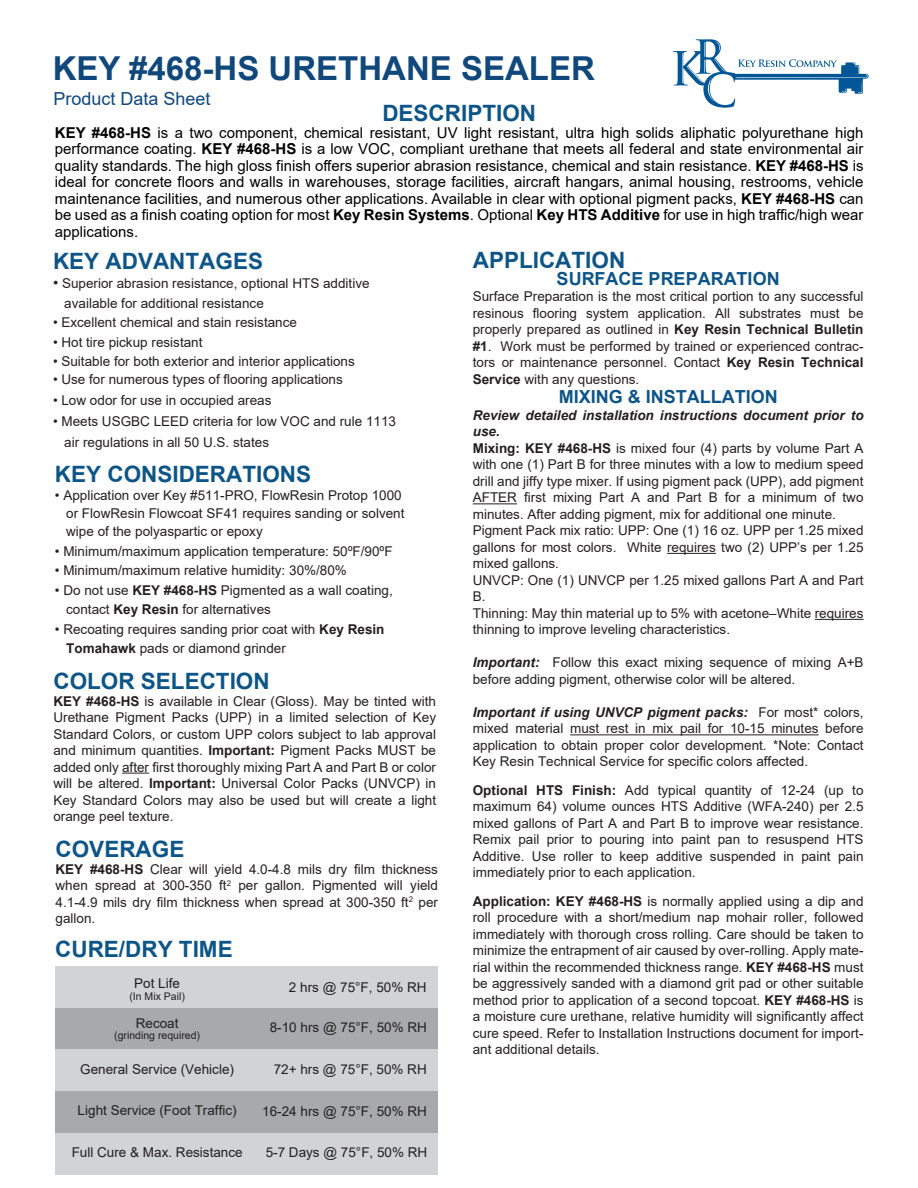
<style>
.page{position:relative;width:918px;height:1188px;background:#fff}
.page>*{position:absolute;margin:0;border:0;box-sizing:border-box;transform-origin:0 0}
.t1{font:700 33px "Arial";color:#11487c}
.t2{font:700 22.5px "Arial";color:#0e5587}
.t3{font:700 18px "Arial";color:#0e5587}
.t4{font:18px "Arial";color:#11487c}
.t5{font:15px/16.5px "Arial";color:#010101;text-align:justify}
.t6{font:13.5px/16.5px "Arial";color:#231f20}
.t7{font:10.5px "Arial";color:#231f20}
.s1{font-weight:700}
.s2{font-size:15px}
.s3{font-weight:700;font-style:italic}
</style>
<div class="page">
<hr style="left:473px;top:503px;width:44px;height:1px;background:#231f20">
<hr style="left:667px;top:553px;width:49px;height:1px;background:#231f20">
<hr style="left:815px;top:619px;width:49px;height:1px;background:#231f20">
<hr style="left:570px;top:734px;width:249px;height:1px;background:#231f20">
<svg style="left:122px;top:773px;width:27px;height:1px"></svg>
<div style="left:55px;top:966px;width:383px;height:42px;background:#d1d3d4"></div>
<div style="left:55px;top:1008px;width:383px;height:42px;background:#a7a9ac"></div>
<div style="left:55px;top:1133px;width:383px;height:42px;background:#d1d3d4"></div>
<div style="left:55px;top:1091px;width:383px;height:42px;background:#a7a9ac"></div>
<div style="left:55px;top:1050px;width:383px;height:41px;background:#d1d3d4"></div>
<svg style="left:673px;top:39px;width:196px;height:69px"></svg>
<h1 class="t1" style="left:53px;top:45px;width:544px">KEY #468-HS URETHANE SEALER</h1>
<h2 class="t2" style="left:382px;top:97px;width:155px">DESCRIPTION</h2>
<p class="t5" style="left:55px;top:124px;width:810px"><span class="s1">KEY #468-HS</span> is a two component, chemical resistant, UV light resistant, ultra high solids aliphatic polyurethane high performance coating. <span class="s1">KEY #468-HS</span> is a low VOC, compliant urethane that meets all federal and state environmental air quality standards. The high gloss finish offers superior abrasion resistance, chemical and stain resistance. <span class="s1">KEY #468-HS</span> is ideal for concrete floors and walls in warehouses, storage facilities, aircraft hangars, animal housing, restrooms, vehicle maintenance facilities, and numerous other applications. Available in clear with optional pigment packs, <span class="s1">KEY #468-HS</span> can be used as a finish coating option for most <span class="s1">Key Resin Systems</span>. Optional <span class="s1">Key HTS Additive</span> for use in high traffic/high wear applications.</p>
<h2 class="t2" style="left:53px;top:245px;width:212px">KEY ADVANTAGES</h2>
<p class="t6" style="left:64px;top:274px;width:307px;line-height:19.5px;text-indent:-11px"><span class="s2">•</span> Superior abrasion resistance, optional HTS additive available for additional resistance</p>
<p class="t6" style="left:53px;top:314px;width:246px">• Excellent chemical and stain resistance</p>
<p class="t6" style="left:53px;top:334px;width:151px">• Hot tire pickup resistant</p>
<p class="t6" style="left:53px;top:353px;width:303px">• Suitable for both exterior and interior applications</p>
<p class="t6" style="left:53px;top:371px;width:291px">• Use for numerous types of flooring applications</p>
<p class="t6" style="left:53px;top:392px;width:220px">• Low odor for use in occupied areas</p>
<p class="t6" style="left:64px;top:411px;width:333px;line-height:21px;text-indent:-11px">• Meets USGBC LEED criteria for low VOC and rule 1113 air regulations in all 50 U.S. states</p>
<h3 class="t4" style="left:53px;top:86px;width:159px">Product Data Sheet</h3>
<h2 class="t2" style="left:473px;top:245px;width:154px">APPLICATION</h2>
<h3 class="t3" style="left:557px;top:266px;width:225px">SURFACE PREPARATION</h3>
<p class="t6" style="left:473px;top:288px;width:392px;text-align:justify">Surface Preparation is the most critical portion to any successful resinous flooring system application. All substrates must be properly prepared as outlined in <span class="s1">Key Resin Technical Bulletin #1</span>. Work must be performed by trained or experienced contrac&shy;tors or maintenance personnel. Contact <span class="s1">Key Resin Technical Service</span> with any questions.</p>
<h3 class="t3" style="left:559px;top:384px;width:221px">MIXING &amp; INSTALLATION</h3>
<p class="t6" style="left:473px;top:407px;width:392px"><span class="s3">Review detailed installation instructions document prior to use.<br></span><span class="s1">Mixing: KEY #468-HS</span> is mixed four (4) parts by volume Part A with one (1) Part B for three minutes with a low to medium speed drill and jiffy type mixer. If using pigment pack (UPP), add pigment AFTER first mixing Part A and Part B for a minimum of two minutes. After adding pigment, mix for additional one minute.<br>Pigment Pack mix ratio: UPP: One (1) 16 oz. UPP per 1.25 mixed gallons for most colors. White requires two (2) UPP’s per 1.25 mixed gallons.<br>UNVCP: One (1) UNVCP per 1.25 mixed gallons Part A and Part B.<br>Thinning: May thin material up to 5% with acetone–White requires thinning to improve leveling characteristics.</p>
<p class="t6" style="left:473px;top:654px;width:392px"><span class="s3">Important:</span> Follow this exact mixing sequence of mixing A+B before adding pigment, otherwise color will be altered.</p>
<p class="t6" style="left:473px;top:704px;width:392px;text-align:justify"><span class="s3">Important if using UNVCP pigment packs:</span> For most* colors, mixed material must rest in mix pail for 10-15 minutes before application to obtain proper color development. *Note: Contact Key Resin Technical Service for specific colors affected.</p>
<p class="t6" style="left:473px;top:782px;width:392px;text-align:justify"><span class="s1">Optional HTS Finish:</span> Add typical quantity of 12-24 (up to maximum 64) volume ounces HTS Additive (WFA-240) per 2.5 mixed gallons of Part A and Part B to improve wear resistance.<br>Remix pail prior to pouring into paint pan to resuspend HTS Additive. Use roller to keep additive suspended in paint pain immediately prior to each application.</p>
<p class="t6" style="left:473px;top:893px;width:392px;text-align:justify"><span class="s1">Application: KEY #468-HS</span> is normally applied using a dip and roll procedure with a short/medium nap mohair roller, followed immediately with thorough cross rolling. Care should be taken to minimize the entrapment of air caused by over-rolling. Apply mate&shy;rial within the recommended thickness range. <span class="s1">KEY #468-HS</span> must be aggressively sanded with a diamond grit pad or other suitable method prior to application of a second topcoat. <span class="s1">KEY #468-HS</span> is a moisture cure urethane, relative humidity will significantly affect cure speed. Refer to Installation Instructions document for import&shy;ant additional details.</p>
<h2 class="t2" style="left:55px;top:458px;width:258px">KEY CONSIDERATIONS</h2>
<p class="t6" style="left:66px;top:486px;width:340px;line-height:18px;text-indent:-11px">• Application over Key #511-PRO, FlowResin Protop 1000 or FlowResin Flowcoat SF41 requires sanding or solvent wipe of the polyaspartic or epoxy</p>
<p class="t6" style="left:55px;top:543px;width:339px">• Minimum/maximum application temperature: 50ºF/90ºF</p>
<p class="t6" style="left:55px;top:562px;width:294px">• Minimum/maximum relative humidity: 30%/80%</p>
<p class="t6" style="left:66px;top:580px;width:328px;line-height:19.5px;text-indent:-11px">• Do not use <span class="s1">KEY #468-HS</span> Pigmented as a wall coating, contact <span class="s1">Key Resin</span> for alternatives</p>
<p class="t6" style="left:66px;top:619px;width:320px;line-height:19.5px;text-indent:-11px">• Recoating requires sanding prior coat with <span class="s1">Key Resin<br>Tomahawk</span> pads or diamond grinder</p>
<h2 class="t2" style="left:53px;top:665px;width:218px">COLOR SELECTION</h2>
<p class="t6" style="left:53px;top:693px;width:384px;text-align:justify"><span class="s1">KEY #468-HS</span> is available in Clear (Gloss). May be tinted with Urethane Pigment Packs (UPP) in a limited selection of Key Standard Colors, or custom UPP colors subject to lab approval and minimum quantities. <span class="s1">Important:</span> Pigment Packs MUST be added only after first thoroughly mixing Part A and Part B or color will be altered. <span class="s1">Important:</span> Universal Color Packs (UNVCP) in Key Standard Colors may also be used but will create a light orange peel texture.</p>
<h2 class="t2" style="left:56px;top:834px;width:130px">COVERAGE</h2>
<p class="t6" style="left:56px;top:861px;width:384px;text-align:justify"><span class="s1">KEY #468-HS</span> Clear will yield 4.0-4.8 mils dry film thickness when spread at 300-350 ft<sup>2</sup> per gallon. Pigmented will yield 4.1-4.9 mils dry film thickness when spread at 300-350 ft<sup>2</sup> per gallon.</p>
<h2 class="t2" style="left:55px;top:933px;width:179px">CURE/DRY TIME</h2>
<p class="t6" style="left:134px;top:975px;width:47px">Pot Life</p>
<p class="t7" style="left:129px;top:989px;width:57px">(In Mix Pail)</p>
<p class="t6" style="left:289px;top:979px;width:139px">2 hrs @ 75°F, 50% RH</p>
<p class="t6" style="left:136px;top:1015px;width:44px">Recoat</p>
<p class="t7" style="left:114px;top:1028px;width:87px">(grinding required)</p>
<p class="t6" style="left:270px;top:1019px;width:159px">8-10 hrs @ 75°F, 50% RH</p>
<p class="t6" style="left:80px;top:1061px;width:155px">General Service (Vehicle)</p>
<p class="t6" style="left:274px;top:1061px;width:155px">72+ hrs @ 75°F, 50% RH</p>
<p class="t6" style="left:78px;top:1102px;width:161px">Light Service (Foot Traffic)</p>
<p class="t6" style="left:262px;top:1103px;width:166px">16-24 hrs @ 75°F, 50% RH</p>
<p class="t6" style="left:72px;top:1144px;width:173px">Full Cure &amp; Max. Resistance</p>
<p class="t6" style="left:266px;top:1144px;width:163px">5-7 Days @ 75°F, 50% RH</p>
</div>
